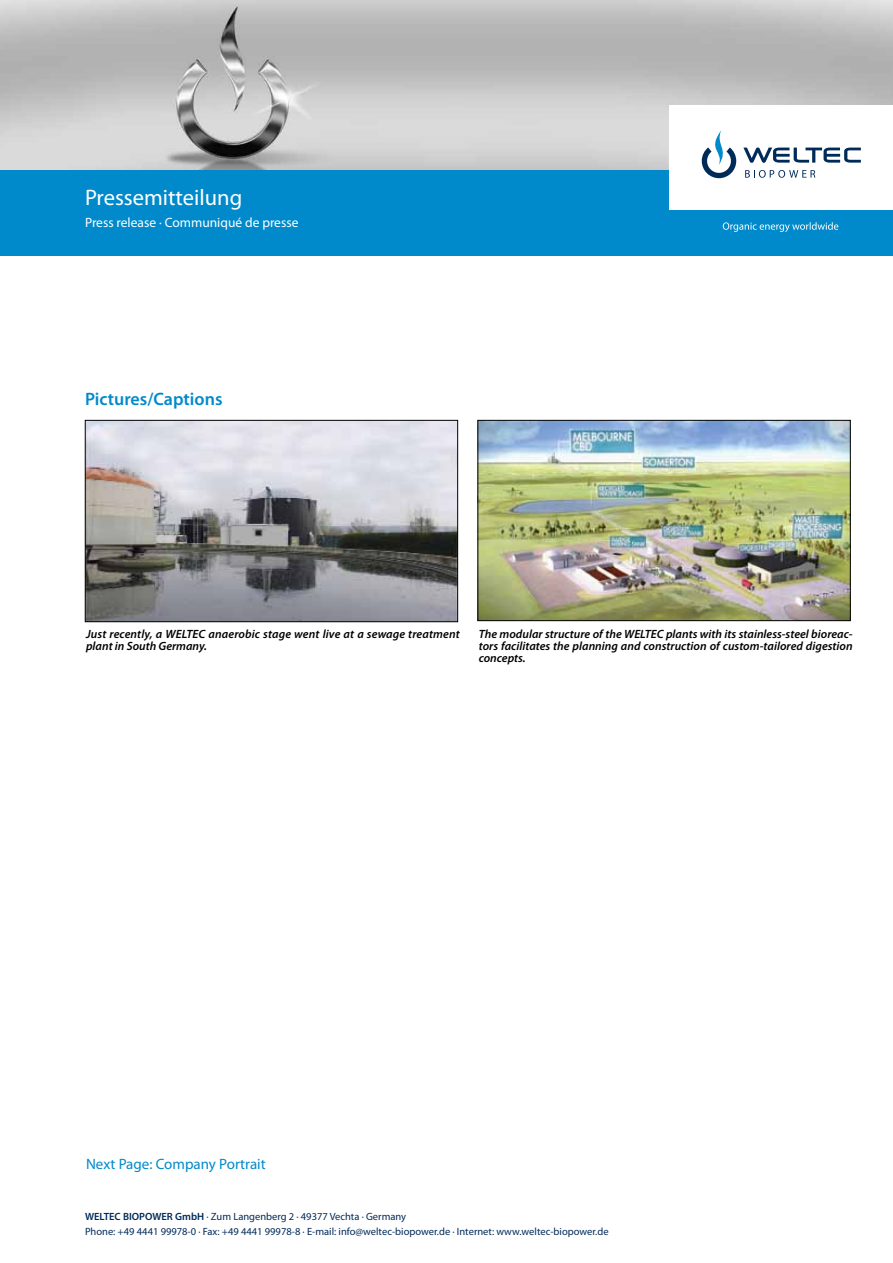
<style>
.page{position:relative;width:893px;height:1263px;background:#fff}
.page>*{position:absolute;margin:0;border:0;box-sizing:border-box;transform-origin:0 0}
.t1{font:22.5px "Myriad Pro";color:#fff}
.t2{font:600 18px "Myriad Pro";color:#008acb}
.t3{font:15px "Myriad Pro";color:#008acb}
.t4{font:13.5px "Myriad Pro";color:#fff}
.t5{font:italic 600 12px/12px "Myriad Pro";color:#000}
.t6{font:10.5px/15px "Myriad Pro";color:#002a58}
.s1{font-weight:600}
</style>
<div class="page">
<img style="left:0;top:0;width:893px;height:170px">
<div style="left:0;top:170px;width:893px;height:85px;background:#008acb"></div>
<div style="left:670px;top:106px;width:223px;height:104px;background:#fff"></div>
<svg style="left:723px;top:222px;width:115px;height:10px"></svg>
<svg style="left:702px;top:130px;width:34px;height:48px"></svg>
<svg style="left:743px;top:147px;width:118px;height:16px"></svg>
<svg style="left:745px;top:170px;width:70px;height:8px"></svg>
<img style="left:87px;top:422px;width:369px;height:198px">
<div style="left:85px;top:420px;width:373px;height:202px;border:1px solid #000"></div>
<img style="left:480px;top:422px;width:368px;height:197px">
<div style="left:478px;top:420px;width:372px;height:201px;border:1px solid #000"></div>
<h1 class="t1" style="left:85px;top:184px;width:159px">Pressemitteilung</h1>
<p class="t4" style="left:85px;top:214px;width:215px">Press release · Communiqué de presse</p>
<h2 class="t2" style="left:85px;top:387px;width:139px">Pictures/Captions</h2>
<p class="t5" style="left:86px;top:627px;width:375px">Just recently, a WELTEC anaerobic stage went live at a sewage treatment plant in South Germany.</p>
<p class="t5" style="left:479px;top:627px;width:375px;text-align:justify">The modular structure of the WELTEC plants with its stainless-steel bioreac&shy;tors facilitates the planning and construction of custom-tailored digestion concepts.</p>
<p class="t3" style="left:86px;top:1155px;width:181px">Next Page: Company Portrait</p>
<p class="t6" style="left:85px;top:1209px;width:525px"><span class="s1">WELTEC BIOPOWER GmbH</span> · Zum Langenberg 2 · 49377 Vechta · Germany<br>Phone: +49 4441 99978-0 · Fax: +49 4441 99978-8 · E-mail: info@weltec-biopower.de · Internet: www.weltec-biopower.de</p>
</div>
